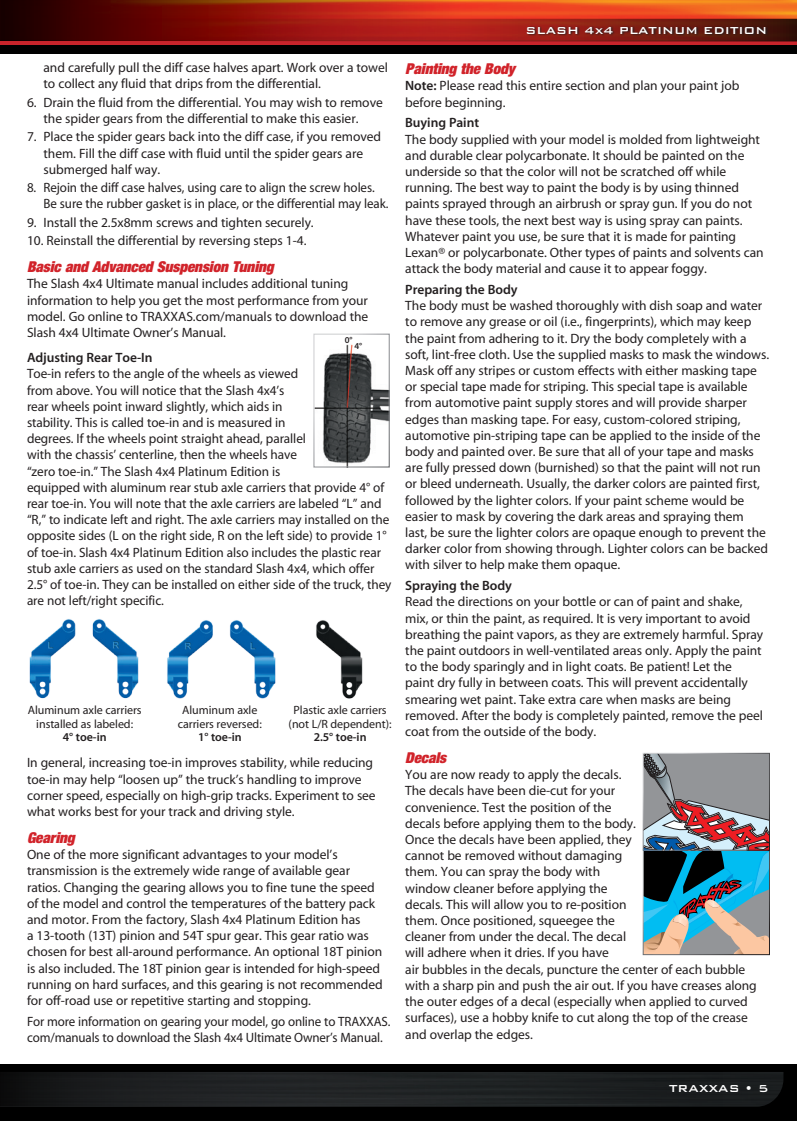
<style>
.page{position:relative;width:797px;height:1121px;background:#fff}
.page>*{position:absolute;margin:0;border:0;box-sizing:border-box;transform-origin:0 0}
.t1{font:italic 900 expanded 15px "Helvetica Neue";letter-spacing:-.005em;color:#d1232a}
.t2{font:13.5px/16.2px "Myriad";letter-spacing:-.005em;color:#231f20}
.t3{font:13.5px/16.2px "Myriad";letter-spacing:-.005em;color:#231f20;scale:.96 1}
.t4{font:600 13.5px "Myriad";letter-spacing:-.005em;color:#231f20}
.t5{font:13.5px "Bank Gothic Medium BT";color:#fff}
.t6{font:12px/13.5px "Myriad";letter-spacing:-.005em;color:#231f20;text-align:center}
.t7{font:600 12px "Myriad";letter-spacing:-.005em;color:#231f20}
.t8{font:600 9px "Myriad";color:#231f20}
.s1{font-weight:600}
</style>
<div class="page">
<img style="left:0;top:0;width:796px;height:53px">
<hr style="left:0;top:41px;width:796px;height:3px;background:#c8242b">
<div style="left:0;top:1064px;width:796px;height:56px;background:#000"></div>
<svg style="left:14px;top:19px;width:782px;height:22px;background:#7d120d"></svg>
<svg style="left:1px;top:1072px;width:782px;height:34px;background:#1c1f20"></svg>
<svg style="left:526px;top:26px;width:242px;height:11px;background:#651b14"></svg>
<img style="left:315px;top:344px;width:73px;height:121px">
<div style="left:313px;top:333px;width:77px;height:134px;border:1px solid #fff"></div>
<img style="left:29px;top:619px;width:110px;height:80px">
<img style="left:167px;top:620px;width:109px;height:79px">
<img style="left:316px;top:620px;width:47px;height:79px">
<svg style="left:643px;top:754px;width:126px;height:201px;background:#718791"></svg>
<div style="left:642px;top:752px;width:128px;height:98px;border:1px solid #fff"></div>
<p class="t2" style="left:43px;top:60px;width:346px">and carefully pull the diff case halves apart. Work over a towel to collect any fluid that drips from the differential.</p>
<p class="t2" style="left:27px;top:95px;width:357px;text-align:center">6. Drain the fluid from the differential. You may wish to remove the spider gears from the differential to make this easier.</p>
<p class="t2" style="left:43px;top:129px;width:339px;text-indent:-16px">7. Place the spider gears back into the diff case, if you removed them. Fill the diff case with fluid until the spider gears are submerged half way.</p>
<p class="t3" style="left:43px;top:180px;width:361px;text-indent:-16px">8. Rejoin the diff case halves, using care to align the screw holes.<br>Be sure the rubber gasket is in place, or the differential may leak.</p>
<p class="t2" style="left:27px;top:215px;width:288px">9. Install the 2.5x8mm screws and tighten securely.</p>
<p class="t2" style="left:27px;top:233px;width:281px">10. Reinstall the differential by reversing steps 1-4.</p>
<p class="t1" style="left:27px;top:257px;width:248px">Basic and Advanced Suspension Tuning</p>
<p class="t2" style="left:27px;top:276px;width:343px">The Slash 4x4 Ultimate manual includes additional tuning information to help you get the most performance from your model. Go online to TRAXXAS.com/manuals to download the Slash 4x4 Ultimate Owner’s Manual.</p>
<p class="t4" style="left:27px;top:351px;width:127px">Adjusting Rear Toe-In</p>
<p class="t2" style="left:27px;top:366px;width:366px">Toe-in refers to the angle of the wheels as viewed<br>from above. You will notice that the Slash 4x4’s<br>rear wheels point inward slightly, which aids in<br>stability. This is called toe-in and is measured in<br>degrees. If the wheels point straight ahead, parallel<br>with the chassis’ centerline, then the wheels have<br>“zero toe-in.” The Slash 4x4 Platinum Edition is<br>equipped with aluminum rear stub axle carriers that provide 4° of rear toe-in. You will note that the axle carriers are labeled “L” and “R,” to indicate left and right. The axle carriers may installed on the opposite sides (L on the right side, R on the left side) to provide 1° of toe-in. Slash 4x4 Platinum Edition also includes the plastic rear stub axle carriers as used on the standard Slash 4x4, which offer 2.5° of toe-in. They can be installed on either side of the truck, they are not left/right specific.</p>
<p class="t8" style="left:344px;top:336px;width:9px">0°</p>
<p class="t8" style="left:354px;top:341px;width:9px">4°</p>
<p class="t6" style="left:28px;top:704px;width:115px">Aluminum axle carriers installed as labeled:</p>
<p class="t7" style="left:63px;top:731px;width:45px">4° toe-in</p>
<p class="t6" style="left:178px;top:704px;width:85px">Aluminum axle carriers reversed:</p>
<p class="t7" style="left:198px;top:731px;width:45px">1° toe-in</p>
<p class="t6" style="left:288px;top:704px;width:104px">Plastic axle carriers (not L/R dependent):</p>
<p class="t7" style="left:314px;top:731px;width:54px">2.5° toe-in</p>
<p class="t2" style="left:27px;top:755px;width:350px">In general, increasing toe-in improves stability, while reducing toe-in may help “loosen up” the truck’s handling to improve corner speed, especially on high-grip tracks. Experiment to see what works best for your track and driving style.</p>
<p class="t1" style="left:27px;top:828px;width:49px">Gearing</p>
<p class="t2" style="left:27px;top:847px;width:357px">One of the more significant advantages to your model’s transmission is the extremely wide range of available gear ratios. Changing the gearing allows you to fine tune the speed of the model and control the temperatures of the battery pack and motor. From the factory, Slash 4x4 Platinum Edition has<br>a 13-tooth (13T) pinion and 54T spur gear. This gear ratio was chosen for best all-around performance. An optional 18T pinion is also included. The 18T pinion gear is intended for high-speed running on hard surfaces, and this gearing is not recommended for off-road use or repetitive starting and stopping.</p>
<p class="t3" style="left:27px;top:1013px;width:380px">For more information on gearing your model, go online to TRAXXAS. com/manuals to download the Slash 4x4 Ultimate Owner’s Manual.</p>
<p class="t5" style="left:525px;top:23px;width:243px">SLASH 4x4 PLATINUM EDITION</p>
<p class="t1" style="left:405px;top:59px;width:111px">Painting the Body</p>
<p class="t2" style="left:405px;top:78px;width:335px"><span class="s1">Note:</span> Please read this entire section and plan your paint job before beginning.</p>
<p class="t4" style="left:405px;top:116px;width:75px">Buying Paint</p>
<p class="t2" style="left:405px;top:131px;width:360px">The body supplied with your model is molded from lightweight and durable clear polycarbonate. It should be painted on the underside so that the color will not be scratched off while running. The best way to paint the body is by using thinned paints sprayed through an airbrush or spray gun. If you do not have these tools, the next best way is using spray can paints.<br>Whatever paint you use, be sure that it is made for painting Lexan® or polycarbonate. Other types of paints and solvents can attack the body material and cause it to appear foggy.</p>
<p class="t4" style="left:405px;top:282px;width:114px">Preparing the Body</p>
<p class="t2" style="left:405px;top:298px;width:365px">The body must be washed thoroughly with dish soap and water to remove any grease or oil (i.e., fingerprints), which may keep the paint from adhering to it. Dry the body completely with a soft, lint-free cloth. Use the supplied masks to mask the windows.<br>Mask off any stripes or custom effects with either masking tape or special tape made for striping. This special tape is available from automotive paint supply stores and will provide sharper edges than masking tape. For easy, custom-colored striping, automotive pin-striping tape can be applied to the inside of the body and painted over. Be sure that all of your tape and masks are fully pressed down (burnished) so that the paint will not run or bleed underneath. Usually, the darker colors are painted first, followed by the lighter colors. If your paint scheme would be easier to mask by covering the dark areas and spraying them last, be sure the lighter colors are opaque enough to prevent the darker color from showing through. Lighter colors can be backed with silver to help make them opaque.</p>
<p class="t4" style="left:405px;top:578px;width:108px">Spraying the Body</p>
<p class="t2" style="left:405px;top:594px;width:359px">Read the directions on your bottle or can of paint and shake, mix, or thin the paint, as required. It is very important to avoid breathing the paint vapors, as they are extremely harmful. Spray the paint outdoors in well-ventilated areas only. Apply the paint to the body sparingly and in light coats. Be patient! Let the paint dry fully in between coats. This will prevent accidentally smearing wet paint. Take extra care when masks are being removed. After the body is completely painted, remove the peel coat from the outside of the body.</p>
<p class="t1" style="left:405px;top:748px;width:42px">Decals</p>
<p class="t2" style="left:405px;top:767px;width:353px">You are now ready to apply the decals.<br>The decals have been die-cut for your<br>convenience. Test the position of the<br>decals before applying them to the body.<br>Once the decals have been applied, they<br>cannot be removed without damaging<br>them. You can spray the body with<br>window cleaner before applying the<br>decals. This will allow you to re-position<br>them. Once positioned, squeegee the<br>cleaner from under the decal. The decal<br>will adhere when it dries. If you have<br>air bubbles in the decals, puncture the center of each bubble with a sharp pin and push the air out. If you have creases along the outer edges of a decal (especially when applied to curved surfaces), use a hobby knife to cut along the top of the crease and overlap the edges.</p>
<p class="t5" style="left:669px;top:1080px;width:101px">TRAXXAS • 5</p>
</div>
